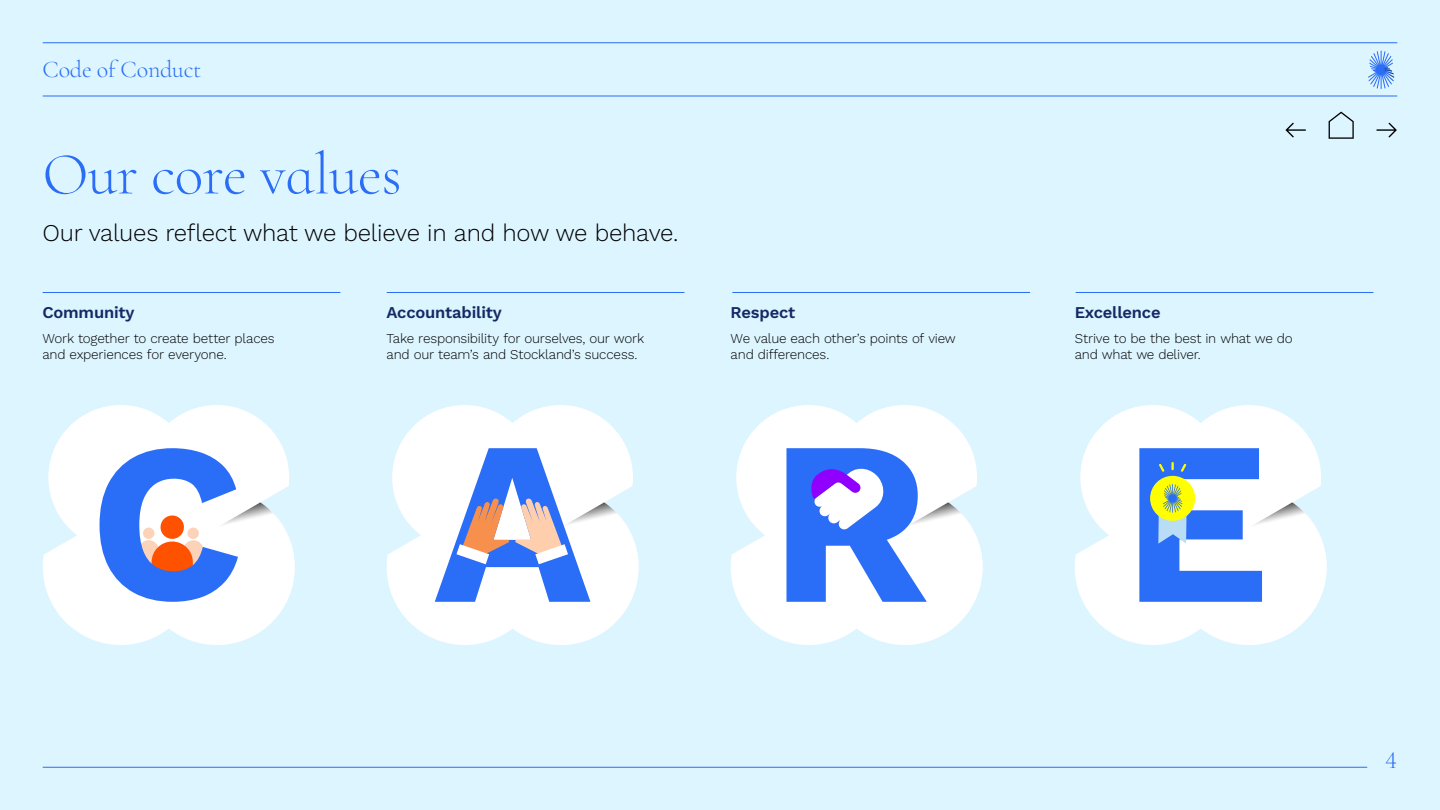
<style>
.page{position:relative;width:1440px;height:810px;background:#ddf5ff}
.page>*{position:absolute;margin:0;border:0;box-sizing:border-box;transform-origin:0 0}
.t1{font:300 60px "Cormorant Infant";letter-spacing:-.01em;color:#2a6df6}
.t2{font:300 25.05px "Cormorant Infant";color:#2a6df6}
.t3{font:300 24px "Work Sans";letter-spacing:-.01em;color:#000}
.t4{font:300 24px "Cormorant Infant";letter-spacing:-.01em;color:#2a6df6}
.t5{font:600 16.5px "Work Sans";letter-spacing:-.01em;color:#152a65}
.t6{font:300 13.5px/16.2px "Work Sans";letter-spacing:-.015em;color:#000}
</style>
<div class="page">
<hr style="left:43px;top:292px;width:297px;height:1px;background:#2a6df6">
<hr style="left:387px;top:292px;width:297px;height:1px;background:#2a6df6">
<hr style="left:732px;top:292px;width:298px;height:1px;background:#2a6df6">
<hr style="left:1076px;top:292px;width:297px;height:1px;background:#2a6df6">
<svg style="left:387px;top:405px;width:246px;height:240px;fill:#fff"></svg>
<img style="left:561px;top:502px;width:78px;height:143px">
<svg style="left:435px;top:448px;width:155px;height:154px;background:#aebfec"></svg>
<svg style="left:43px;top:405px;width:246px;height:240px;fill:#fff"></svg>
<img style="left:217px;top:502px;width:78px;height:143px">
<svg style="left:100px;top:448px;width:138px;height:154px;background:#92a7e7"></svg>
<svg style="left:1075px;top:405px;width:246px;height:240px;fill:#fff"></svg>
<img style="left:1249px;top:502px;width:78px;height:143px">
<svg style="left:1139px;top:448px;width:123px;height:154px;background:#7ca5e6"></svg>
<svg style="left:731px;top:405px;width:246px;height:240px;fill:#fff"></svg>
<img style="left:905px;top:502px;width:78px;height:143px">
<svg style="left:786px;top:448px;width:141px;height:154px;background:#799df9"></svg>
<hr style="left:43px;top:43px;width:1354px;height:1px;background:#2a6df6">
<hr style="left:43px;top:96px;width:1354px;height:1px;background:#2a6df6">
<hr style="left:43px;top:767px;width:1324px;height:1px;background:#2a6df6">
<svg style="left:1368px;top:51px;width:26px;height:38px"></svg>
<svg style="left:1329px;top:112px;width:25px;height:27px"></svg>
<svg style="left:1285px;top:123px;width:21px;height:15px"></svg>
<svg style="left:1377px;top:123px;width:20px;height:15px"></svg>
<h3 class="t4" style="left:43px;top:55px;width:160px">Code of Conduct</h3>
<h1 class="t1" style="left:43px;top:138px;width:361px">Our core values</h1>
<h3 class="t3" style="left:43px;top:215px;width:638px">Our values reflect what we believe in and how we behave.</h3>
<p class="t5" style="left:42px;top:300px;width:94px">Community</p>
<p class="t6" style="left:42px;top:330px;width:234px">Work together to create better places and experiences for everyone.</p>
<p class="t5" style="left:387px;top:300px;width:117px">Accountability</p>
<p class="t6" style="left:387px;top:330px;width:259px">Take responsibility for ourselves, our work and our team’s and Stockland’s success.</p>
<p class="t5" style="left:731px;top:300px;width:66px">Respect</p>
<p class="t6" style="left:731px;top:330px;width:227px">We value each other’s points of view and differences.</p>
<p class="t5" style="left:1075px;top:300px;width:87px">Excellence</p>
<p class="t6" style="left:1075px;top:330px;width:220px">Strive to be the best in what we do and what we deliver.</p>
<h2 class="t2" style="left:1386px;top:745px;width:13px">4</h2>
</div>
